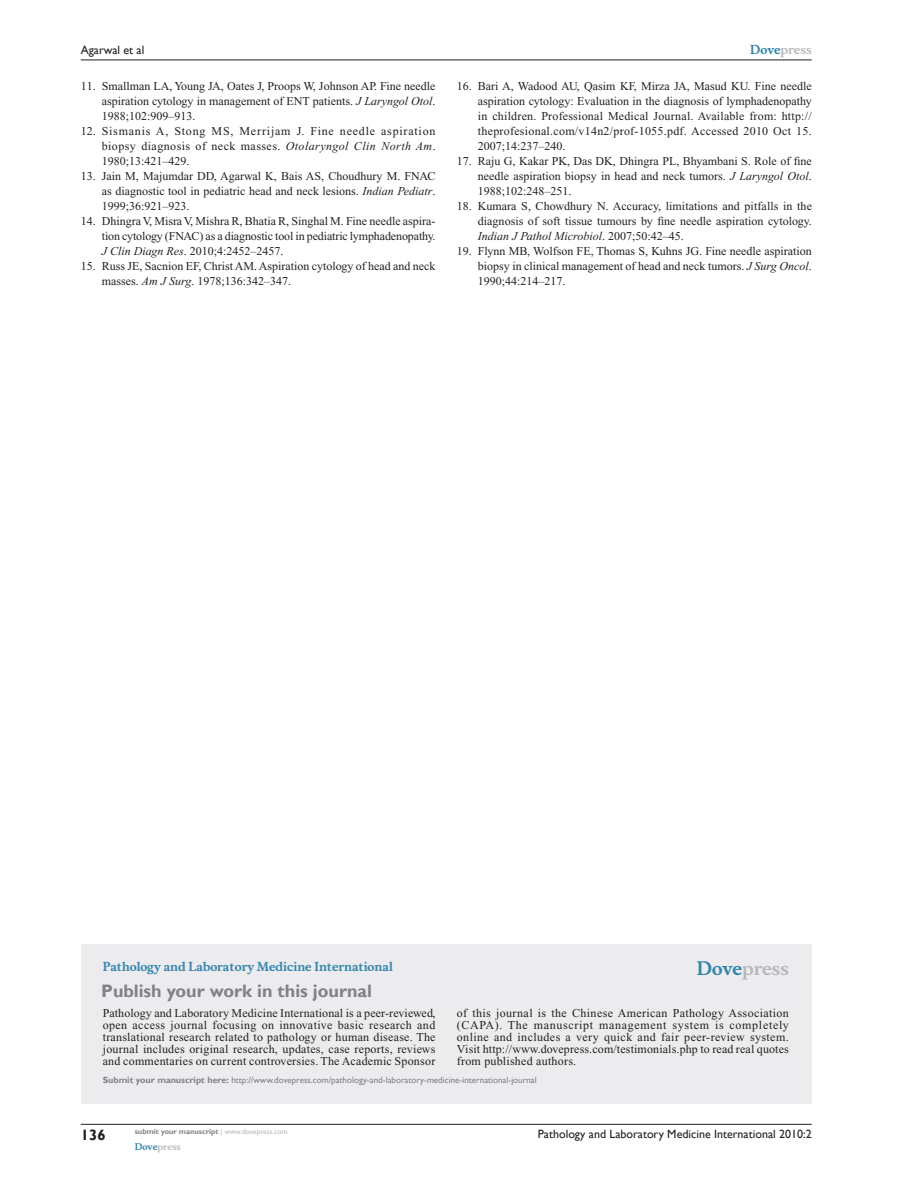
<style>
.page{position:relative;width:918px;height:1188px;background:#fff}
.page>*{position:absolute;margin:0;border:0;box-sizing:border-box;transform-origin:0 0}
.t1{font:700 18px "Gill Sans";color:#808285}
.t2{font:700 18px "Musee";color:#b8b9bc}
.t3{font:700 15px "Gill Sans";color:#231f20}
.t4{font:12px/15px "Times New Roman";color:#231f20;text-align:justify}
.t5{font:12px "Gill Sans";color:#231f20}
.t6{font:700 12px "Musee";color:#3485ae}
.t7{font:700 12px "Musee";color:#b8b9bc}
.t8{font:9px "Gill Sans";color:#808285}
.t9{font:700 9px "Musee";color:#b8b9bc}
.t10{font:700 7.5px "Gill Sans";color:#808285}
.s1{font-style:italic}
.s2{color:#3485ae}
.s3{font-weight:700}
.s4{font-weight:400;color:#b8b9bc}
</style>
<div class="page">
<div style="left:81px;top:944px;width:731px;height:159px;background:#ececee"></div>
<hr style="left:81px;top:1124px;width:731px;height:1px;background:#231f20">
<hr style="left:81px;top:60px;width:731px;height:1px;background:#231f20">
<p class="t5" style="left:81px;top:43px;width:65px">Agarwal et al</p>
<p class="t4" style="left:102px;top:79px;width:335px;text-indent:-21px">11. Smallman LA, Young JA, Oates J, Proops W, Johnson AP. Fine needle aspiration cytology in management of ENT patients. <span class="s1">J Laryngol Otol</span>.<br>1988;102:909–913.</p>
<p class="t4" style="left:102px;top:124px;width:335px;text-indent:-21px">12. Sismanis A, Stong MS, Merrijam J. Fine needle aspiration biopsy diagnosis of neck masses. <span class="s1">Otolaryngol Clin North Am</span>.<br>1980;13:421–429.</p>
<p class="t4" style="left:102px;top:169px;width:335px;text-indent:-21px">13. Jain M, Majumdar DD, Agarwal K, Bais AS, Choudhury M. FNAC as diagnostic tool in pediatric head and neck lesions. <span class="s1">Indian Pediatr</span>.<br>1999;36:921–923.</p>
<p class="t4" style="left:102px;top:214px;width:335px;text-indent:-21px">14. Dhingra V, Misra V, Mishra R, Bhatia R, Singhal M. Fine needle aspira&shy;tion cytology (FNAC) as a diagnostic tool in pediatric lymphadenopathy.<br><span class="s1">J Clin Diagn Res</span>. 2010;4:2452–2457.</p>
<p class="t4" style="left:102px;top:259px;width:335px;text-indent:-21px">15. Russ JE, Sacnion EF, Christ AM. Aspiration cytology of head and neck masses. <span class="s1">Am J Surg</span>. 1978;136:342–347.</p>
<p class="t7" style="left:750px;top:43px;width:63px"><span class="s2">Dove</span>press</p>
<p class="t4" style="left:478px;top:79px;width:335px;text-indent:-21px">16. Bari A, Wadood AU, Qasim KF, Mirza JA, Masud KU. Fine needle aspiration cytology: Evaluation in the diagnosis of lymphadenopathy in children. Professional Medical Journal. Available from: http:// theprofesional.com/v14n2/prof-1055.pdf. Accessed 2010 Oct 15.<br>2007;14:237–240.</p>
<p class="t4" style="left:478px;top:154px;width:335px;text-indent:-21px">17. Raju G, Kakar PK, Das DK, Dhingra PL, Bhyambani S. Role of fine needle aspiration biopsy in head and neck tumors. <span class="s1">J Laryngol Otol</span>.<br>1988;102:248–251.</p>
<p class="t4" style="left:478px;top:199px;width:336px;text-indent:-21px">18. Kumara S, Chowdhury N. Accuracy, limitations and pitfalls in the diagnosis of soft tissue tumours by fine needle aspiration cytology.<br><span class="s1">Indian J Pathol Microbiol</span>. 2007;50:42–45.</p>
<p class="t4" style="left:478px;top:244px;width:335px;text-indent:-21px">19. Flynn MB, Wolfson FE, Thomas S, Kuhns JG. Fine needle aspiration biopsy in clinical management of head and neck tumors. <span class="s1">J Surg Oncol</span>.<br>1990;44:214–217.</p>
<p class="t6" style="left:103px;top:959px;width:291px">Pathology and Laboratory Medicine International</p>
<h1 class="t1" style="left:101px;top:980px;width:272px">Publish your work in this journal</h1>
<h1 class="t2" style="left:697px;top:958px;width:94px"><span class="s2">Dove</span>press</h1>
<p class="t4" style="left:103px;top:1007px;width:334px;line-height:12px">Pathology and Laboratory Medicine International is a peer-reviewed, open access journal focusing on innovative basic research and translational research related to pathology or human disease. The journal includes original research, updates, case reports, reviews and commentaries on current controversies. The Academic Sponsor</p>
<p class="t4" style="left:457px;top:1007px;width:334px;line-height:12px">of this journal is the Chinese American Pathology Association (CAPA). The manuscript management system is completely online and includes a very quick and fair peer-review system.<br>Visit http://www.dovepress.com/testimonials.php to read real quotes from published authors.</p>
<p class="t8" style="left:103px;top:1075px;width:435px"><span class="s3">Submit your manuscript here:</span> http://www.dovepress.com/pathology-and-laboratory-medicine-international-journal</p>
<p class="t3" style="left:81px;top:1126px;width:26px">136</p>
<p class="t10" style="left:135px;top:1127px;width:154px">submit your manuscript <span class="s4">| www.dovepress.com</span></p>
<p class="t9" style="left:135px;top:1141px;width:48px"><span class="s2">Dove</span>press</p>
<p class="t5" style="left:538px;top:1127px;width:275px">Pathology and Laboratory Medicine International 2010:2</p>
</div>
